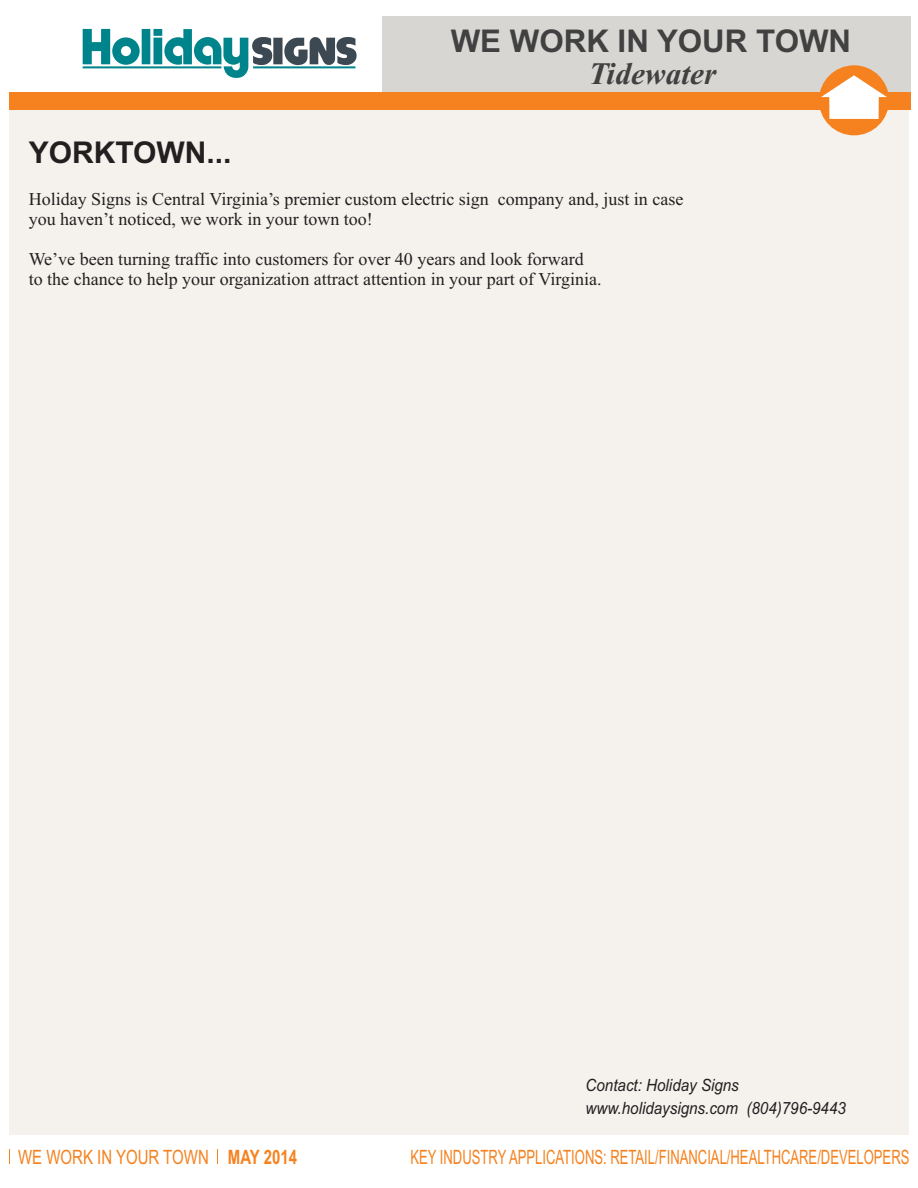
<style>
.page{position:relative;width:918px;height:1188px;background:#fff}
.page>*{position:absolute;margin:0;border:0;box-sizing:border-box;transform-origin:0 0}
.t1{font:700 31.35px "Arial";color:#414142}
.t2{font:italic 700 31.35px "Times New Roman";color:#414142}
.t3{font:700 30px "Arial";color:#231f20}
.t4{font:19.8px "Arial";color:#f5821f;scale:.66 1}
.t5{font:19.8px "Arial";color:#f5821f;scale:.76 1}
.t6{font:18px/20px "Times New Roman";color:#231f20}
.t7{font:italic 16.95px/22.8px "Arial";color:#231f20;scale:.9 1}
.s1{font-weight:700}
</style>
<div class="page">
<div style="left:9px;top:101px;width:900px;height:1034px;background:#f5f2ee"></div>
<div style="left:382px;top:16px;width:529px;height:77px;background:#d7d6d2"></div>
<svg style="left:83px;top:29px;width:274px;height:49px"></svg>
<div style="left:9px;top:93px;width:902px;height:17px;background:#f5821f"></div>
<svg style="left:9px;top:1149px;width:1px;height:15px"></svg>
<svg style="left:217px;top:1149px;width:1px;height:15px"></svg>
<div style="left:819px;top:65px;width:70px;height:70px;background:#f5821f;border-radius:50%"></div>
<svg style="left:821px;top:75px;width:66px;height:44px"></svg>
<h1 class="t1" style="left:451px;top:29px;width:402px">WE WORK IN YOUR TOWN</h1>
<h1 class="t2" style="left:589px;top:63px;width:129px">Tidewater</h1>
<h2 class="t3" style="left:29px;top:141px;width:204px">YORKTOWN...</h2>
<p class="t6" style="left:29px;top:191px;width:656px">Holiday Signs is Central Virginia’s premier custom electric sign company and, just in case you haven’t noticed, we work in your town too!</p>
<p class="t6" style="left:29px;top:251px;width:574px">We’ve been turning traffic into customers for over 40 years and look forward to the chance to help your organization attract attention in your part of Virginia.</p>
<p class="t7" style="left:586px;top:1075px;width:291px">Contact: Holiday Signs www.holidaysigns.com (804)796-9443</p>
<p class="t5" style="left:18px;top:1150px;width:369px">WE WORK IN YOUR TOWN <span class="s1">MAY 2014</span></p>
<p class="t4" style="left:410px;top:1149px;width:758px">KEY INDUSTRY APPLICATIONS: RETAIL/FINANCIAL/HEALTHCARE/DEVELOPERS</p>
</div>
